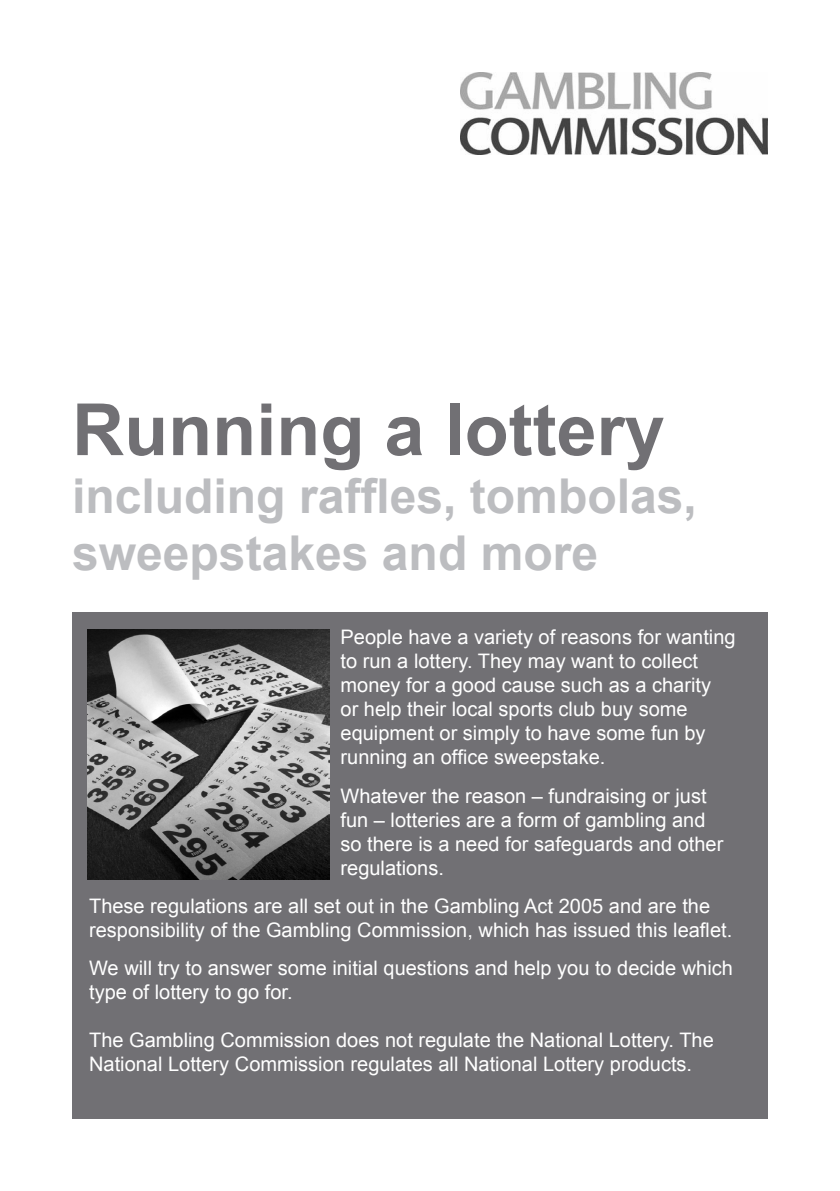
<style>
.page{position:relative;width:840px;height:1191px;background:#fff}
.page>*{position:absolute;margin:0;border:0;box-sizing:border-box;transform-origin:0 0}
.t1{font:700 72px "Arial";color:#717074}
.t2{font:700 48px/57.6px "Arial";color:#bcbdc0}
.t3{font:20px/24px "Arial";color:#fff}
</style>
<div class="page">
<img style="left:460px;top:72px;width:307px;height:83px">
<div style="left:72px;top:612px;width:695px;height:506px;background:#717074"></div>
<img style="left:88px;top:629px;width:241px;height:250px">
<p class="t1" style="left:72px;top:382px;width:594px">Running a lottery</p>
<p class="t2" style="left:72px;top:469px;width:626px">including raffles, tombolas, sweepstakes and more</p>
<p class="t3" style="left:340px;top:625px;width:396px">People have a variety of reasons for wanting to run a lottery. They may want to collect money for a good cause such as a charity<br>or help their local sports club buy some equipment or simply to have some fun by running an office sweepstake.</p>
<p class="t3" style="left:340px;top:783px;width:384px">Whatever the reason – fundraising or just fun – lotteries are a form of gambling and so there is a need for safeguards and other regulations.</p>
<p class="t3" style="left:89px;top:894px;width:644px">These regulations are all set out in the Gambling Act 2005 and are the responsibility of the Gambling Commission, which has issued this leaflet.</p>
<p class="t3" style="left:89px;top:956px;width:645px">We will try to answer some initial questions and help you to decide which type of lottery to go for.</p>
<p class="t3" style="left:89px;top:1028px;width:626px">The Gambling Commission does not regulate the National Lottery. The<br>National Lottery Commission regulates all National Lottery products.</p>
</div>
